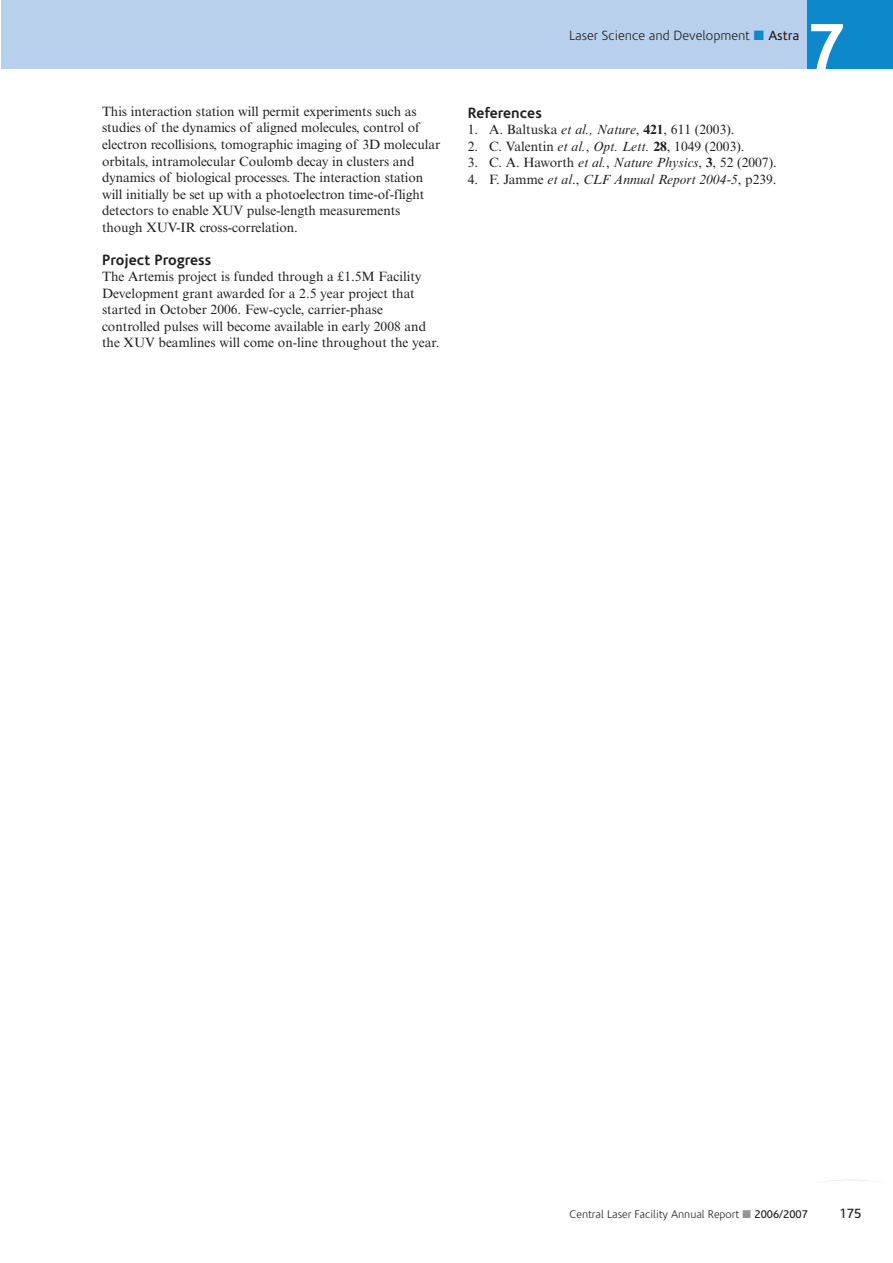
<style>
.page{position:relative;width:893px;height:1263px;background:#fff}
.page>*{position:absolute;margin:0;border:0;box-sizing:border-box;transform-origin:0 0}
.t1{font:700 66px "Corisande";color:#fff}
.t2{font:700 15px "Corisande";color:#231f20}
.t3{font:13.5px/16.5px "Times NRMT";letter-spacing:-.005em;color:#231f20}
.t4{font:italic 13.5px "Times NRMT";color:#231f20}
.t5{font:300 13.5px "Corisande";color:#231f20}
.t6{font:13.5px "Corisande";color:#231f20}
.t7{font:300 11.25px "Corisande";color:#231f20}
.s1{color:#0c88cb}
.s2{font-weight:400}
.s3{font-style:italic}
.s4{font-weight:700}
.s5{font-style:normal}
.s6{color:#939598}
</style>
<div class="page">
<div style="left:2px;top:0;width:806px;height:68px;background:#b8d0eb"></div>
<div style="left:808px;top:0;width:85px;height:68px;background:#0c88cb"></div>
<svg style="left:824px;top:1179px;width:53px;height:3px"></svg>
<p class="t3" style="left:102px;top:105px;width:340px">This interaction station will permit experiments such as studies of the dynamics of aligned molecules, control of electron recollisions, tomographic imaging of 3D molecular orbitals, intramolecular Coulomb decay in clusters and dynamics of biological processes. The interaction station will initially be set up with a photoelectron time-of-flight detectors to enable XUV pulse-length measurements though XUV-IR cross-correlation.</p>
<p class="t2" style="left:102px;top:253px;width:111px">Project Progress</p>
<p class="t3" style="left:102px;top:270px;width:339px">The Artemis project is funded through a £1.5M Facility Development grant awarded for a 2.5 year project that started in October 2006. Few-cycle, carrier-phase controlled pulses will become available in early 2008 and the XUV beamlines will come on-line throughout the year.</p>
<p class="t5" style="left:569px;top:30px;width:232px">Laser Science and Development <span class="s1">■</span> <span class="s2">Astra</span></p>
<h1 class="t1" style="left:808px;top:21px;width:38px">7</h1>
<p class="t2" style="left:468px;top:107px;width:76px">References</p>
<p class="t3" style="left:468px;top:123px;width:268px">1. A. Baltuska <span class="s3">et al., Nature</span>, <span class="s4">421</span>, 611 (2003).</p>
<p class="t3" style="left:468px;top:139px;width:278px">2. C. Valentin <span class="s3">et al.</span>, <span class="s3">Opt. Lett.</span> <span class="s4">28</span>, 1049 (2003).</p>
<p class="t3" style="left:468px;top:156px;width:311px">3. C. A. Haworth <span class="s3">et al.</span>, <span class="s3">Nature Physics</span>, <span class="s4">3</span>, 52 (2007).</p>
<p class="t4" style="left:468px;top:174px;width:310px"><span class="s5">4. F. Jamme</span> et al<span class="s5">.,</span> CLF Annual Report 2004-5<span class="s5">, p239.</span></p>
<p class="t7" style="left:570px;top:1210px;width:240px">Central Laser Facility Annual Report <span class="s6">■</span> <span class="s2">2006/2007</span></p>
<p class="t6" style="left:839px;top:1208px;width:24px">175</p>
</div>
